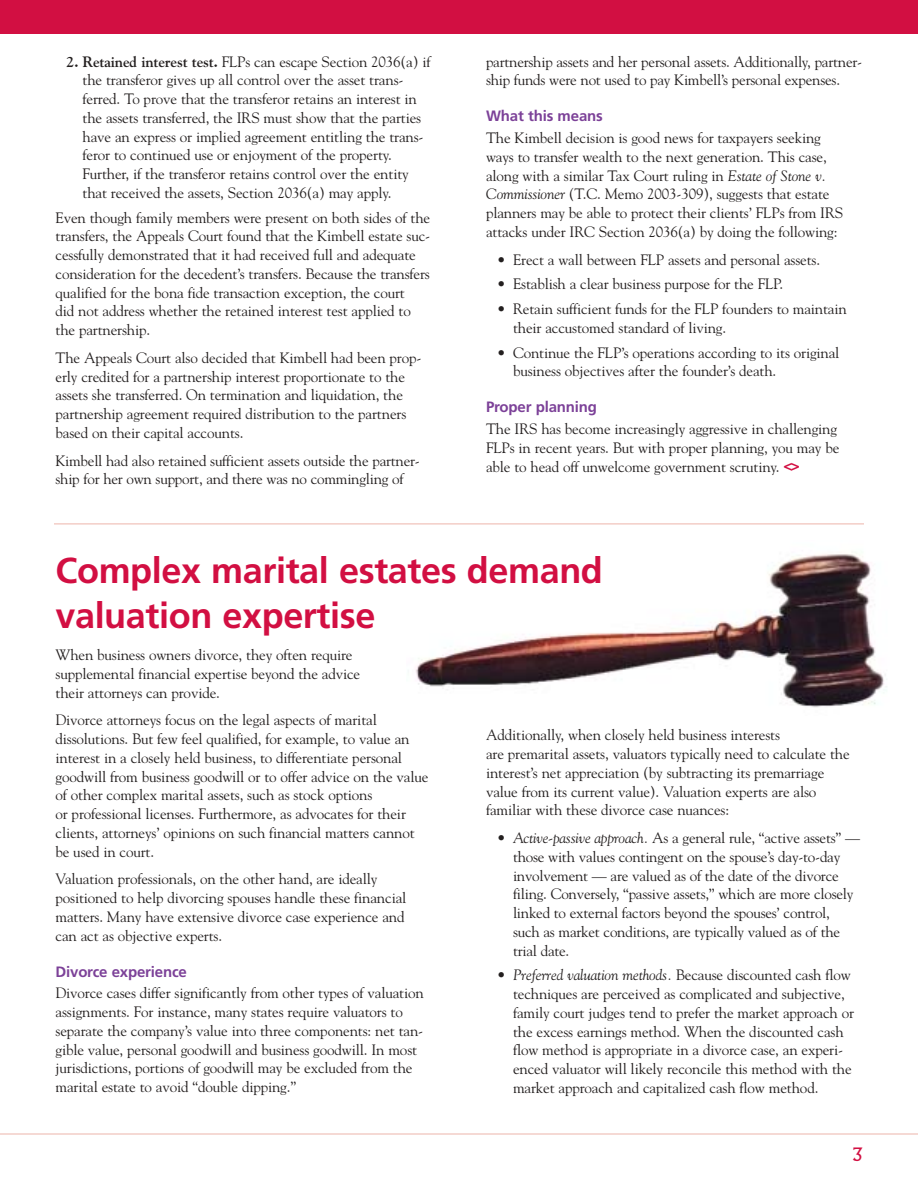
<style>
.page{position:relative;width:918px;height:1188px;background:#fff}
.page>*{position:absolute;margin:0;border:0;box-sizing:border-box;transform-origin:0 0}
.t1{font:700 36px/45px "Frutiger";letter-spacing:-.01em;color:#d20f42}
.t2{font:18px "Albertus";color:#d20f42}
.t3{font:15px/18.8px "Goudy";letter-spacing:-.01em;color:#231f1f}
.t4{font:700 15px "Frutiger";letter-spacing:-.01em;color:#7c4198}
.s1{font-weight:700}
.s2{font-style:italic}
.s3{font-weight:800;color:#d20f42}
</style>
<div class="page">
<hr style="left:0;top:1133px;width:918px;height:2px;background:#f3cdc6">
<hr style="left:54px;top:523px;width:810px;height:2px;background:#f3cdc6">
<div style="left:0;top:0;width:918px;height:34px;background:#d20f42"></div>
<img style="left:415px;top:552px;width:472px;height:156px">
<p class="t3" style="left:82px;top:53px;width:350px;text-indent:-16px"><span class="s1">2. Retained interest test.</span> FLPs can escape Section 2036(a) if the transferor gives up all control over the asset trans&shy;ferred. To prove that the transferor retains an interest in the assets transferred, the IRS must show that the parties have an express or implied agreement entitling the trans&shy;feror to continued use or enjoyment of the property.<br>Further, if the transferor retains control over the entity that received the assets, Section 2036(a) may apply.</p>
<p class="t3" style="left:56px;top:209px;width:376px">Even though family members were present on both sides of the transfers, the Appeals Court found that the Kimbell estate suc&shy;cessfully demonstrated that it had received full and adequate consideration for the decedent’s transfers. Because the transfers qualified for the bona fide transaction exception, the court<br>did not address whether the retained interest test applied to the partnership.</p>
<p class="t3" style="left:56px;top:350px;width:367px">The Appeals Court also decided that Kimbell had been prop&shy;erly credited for a partnership interest proportionate to the assets she transferred. On termination and liquidation, the partnership agreement required distribution to the partners based on their capital accounts.</p>
<p class="t3" style="left:56px;top:452px;width:366px">Kimbell had also retained sufficient assets outside the partner&shy;ship for her own support, and there was no commingling of</p>
<p class="t3" style="left:486px;top:53px;width:378px">partnership assets and her personal assets. Additionally, partner&shy;ship funds were not used to pay Kimbell’s personal expenses.</p>
<p class="t4" style="left:486px;top:110px;width:118px">What this means</p>
<p class="t3" style="left:486px;top:130px;width:359px">The Kimbell decision is good news for taxpayers seeking ways to transfer wealth to the next generation. This case, along with a similar Tax Court ruling in <span class="s2">Estate of Stone v.<br>Commissioner</span> (T.C. Memo 2003-309), suggests that estate planners may be able to protect their clients’ FLPs from IRS attacks under IRC Section 2036(a) by doing the following:</p>
<p class="t3" style="left:497px;top:251px;width:325px">• Erect a wall between FLP assets and personal assets.</p>
<p class="t3" style="left:497px;top:276px;width:288px">• Establish a clear business purpose for the FLP.</p>
<p class="t3" style="left:513px;top:301px;width:335px;text-indent:-16px">• Retain sufficient funds for the FLP founders to maintain their accustomed standard of living.</p>
<p class="t3" style="left:513px;top:344px;width:328px;text-indent:-16px">• Continue the FLP’s operations according to its original business objectives after the founder’s death.</p>
<p class="t4" style="left:486px;top:401px;width:113px">Proper planning</p>
<p class="t3" style="left:486px;top:421px;width:355px">The IRS has become increasingly aggressive in challenging<br>FLPs in recent years. But with proper planning, you may be able to head off unwelcome government scrutiny. <span class="s3">&lt;&gt;</span></p>
<h1 class="t1" style="left:56px;top:551px;width:549px">Complex marital estates demand valuation expertise</h1>
<p class="t3" style="left:56px;top:647px;width:306px">When business owners divorce, they often require supplemental financial expertise beyond the advice their attorneys can provide.</p>
<p class="t3" style="left:56px;top:712px;width:374px">Divorce attorneys focus on the legal aspects of marital dissolutions. But few feel qualified, for example, to value an interest in a closely held business, to differentiate personal goodwill from business goodwill or to offer advice on the value of other complex marital assets, such as stock options<br>or professional licenses. Furthermore, as advocates for their clients, attorneys’ opinions on such financial matters cannot be used in court.</p>
<p class="t3" style="left:56px;top:871px;width:352px">Valuation professionals, on the other hand, are ideally positioned to help divorcing spouses handle these financial matters. Many have extensive divorce case experience and can act as objective experts.</p>
<p class="t4" style="left:56px;top:965px;width:133px">Divorce experience</p>
<p class="t3" style="left:56px;top:985px;width:370px">Divorce cases differ significantly from other types of valuation assignments. For instance, many states require valuators to separate the company’s value into three components: net tan&shy;gible value, personal goodwill and business goodwill. In most jurisdictions, portions of goodwill may be excluded from the marital estate to avoid “double dipping.”</p>
<p class="t3" style="left:486px;top:727px;width:365px">Additionally, when closely held business interests<br>are premarital assets, valuators typically need to calculate the interest’s net appreciation (by subtracting its premarriage value from its current value). Valuation experts are also familiar with these divorce case nuances:</p>
<p class="t3" style="left:513px;top:830px;width:349px;text-indent:-16px"><span class="s2">• Active-passive approach.</span> As a general rule, “active assets” — those with values contingent on the spouse’s day-to-day involvement — are valued as of the date of the divorce filing. Conversely, “passive assets,” which are more closely linked to external factors beyond the spouses’ control, such as market conditions, are typically valued as of the trial date.</p>
<p class="t3" style="left:513px;top:967px;width:343px;text-indent:-16px"><span class="s2">• Preferred valuation methods.</span> Because discounted cash flow techniques are perceived as complicated and subjective, family court judges tend to prefer the market approach or the excess earnings method. When the discounted cash flow method is appropriate in a divorce case, an experi&shy;enced valuator will likely reconcile this method with the market approach and capitalized cash flow method.</p>
<p class="t2" style="left:853px;top:1147px;width:11px">3</p>
</div>
